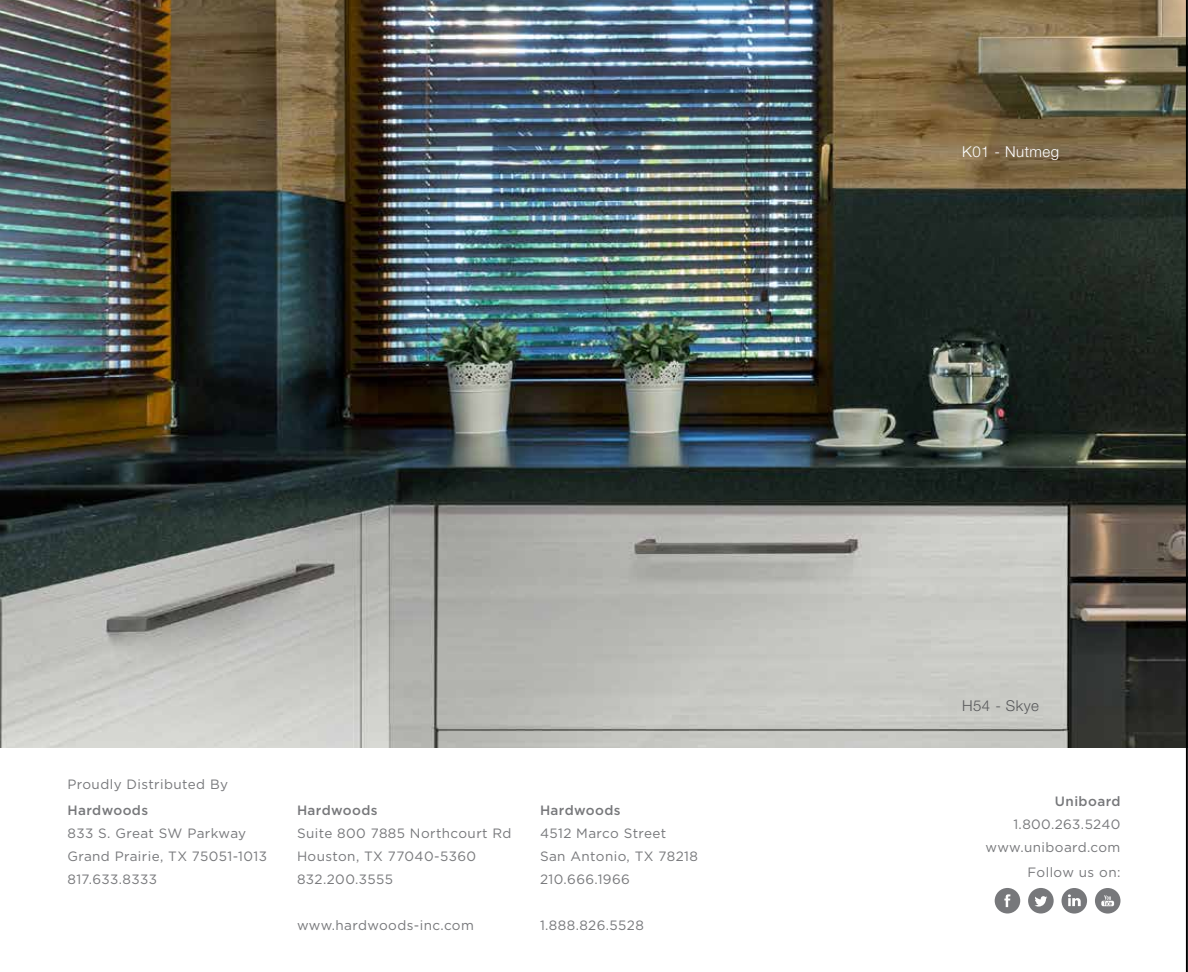
<style>
.page{position:relative;width:1188px;height:972px;background:#fff}
.page>*{position:absolute;margin:0;border:0;box-sizing:border-box;transform-origin:0 0}
.t1{font:300 15px "Helvetica Neue LT Std";letter-spacing:.03em;color:#fff}
.t2{font:300 15px "Helvetica Neue LT Std";letter-spacing:.03em;color:#58595b}
.t3{font:13.5px/23px "Gotham";letter-spacing:.03em;color:#77787b}
.t4{font:500 13.5px "Gotham";letter-spacing:.03em;color:#77787b}
</style>
<div class="page">
<img style="left:0;top:0;width:1186px;height:748px">
<div style="left:1028px;top:888px;width:26px;height:26px;background:#77787b;border-radius:50%"></div>
<svg style="left:1035px;top:896px;width:12px;height:11px"></svg>
<div style="left:1062px;top:888px;width:25px;height:26px;background:#77787b;border-radius:50%"></div>
<svg style="left:1068px;top:894px;width:13px;height:12px"></svg>
<div style="left:995px;top:888px;width:25px;height:26px;background:#77787b;border-radius:50%"></div>
<svg style="left:1004px;top:894px;width:7px;height:13px"></svg>
<div style="left:1095px;top:888px;width:26px;height:26px;background:#77787b;border-radius:50%"></div>
<svg style="left:1101px;top:895px;width:13px;height:11px"></svg>
<hr style="left:1186px;top:0;width:1px;height:972px;background:#000">
<hr style="left:1187px;top:0;width:1px;height:972px;background:#000">
<p class="t3" style="left:68px;top:773px;width:162px">Proudly Distributed By</p>
<p class="t4" style="left:68px;top:802px;width:82px">Hardwoods</p>
<p class="t3" style="left:68px;top:822px;width:201px">833 S. Great SW Parkway<br>Grand Prairie, TX 75051-1013<br>817.633.8333</p>
<p class="t4" style="left:297px;top:802px;width:82px">Hardwoods</p>
<p class="t3" style="left:297px;top:822px;width:216px">Suite 800 7885 Northcourt Rd<br>Houston, TX 77040-5360<br>832.200.3555</p>
<p class="t3" style="left:297px;top:914px;width:178px">www.hardwoods-inc.com</p>
<p class="t4" style="left:540px;top:802px;width:82px">Hardwoods</p>
<p class="t3" style="left:540px;top:822px;width:159px">4512 Marco Street<br>San Antonio, TX 78218<br>210.666.1966</p>
<p class="t3" style="left:540px;top:914px;width:105px">1.888.826.5528</p>
<p class="t1" style="left:962px;top:143px;width:98px">K01 - Nutmeg</p>
<p class="t2" style="left:962px;top:697px;width:78px">H54 - Skye</p>
<p class="t4" style="left:1055px;top:793px;width:67px">Uniboard</p>
<p class="t3" style="left:986px;top:813px;width:136px;text-align:right">1.800.263.5240 www.uniboard.com</p>
<p class="t3" style="left:1028px;top:860px;width:94px">Follow us on:</p>
</div>
